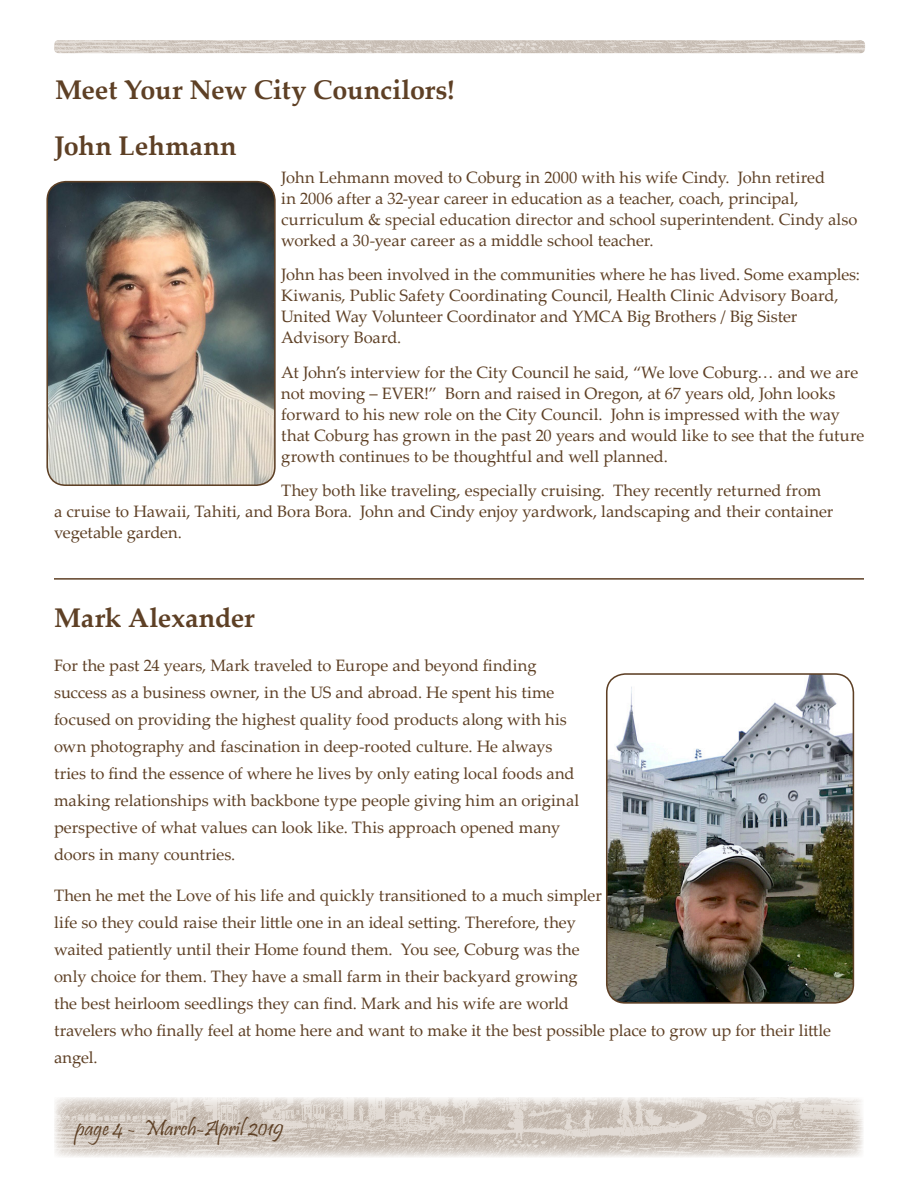
<style>
.page{position:relative;width:918px;height:1188px;background:#fff}
.page>*{position:absolute;margin:0;border:0;box-sizing:border-box;transform-origin:0 0}
.HEADING{font:700 27px "Palatino Linotype";color:#5e4025}
.t1{font:22.5px "Pristina";color:#5e4025}
.Article_Text{font:16.5px/27px "Palatino Linotype";letter-spacing:-.005em;color:#5e4025}
</style>
<div class="page">
<img style="left:54px;top:1097px;width:809px;height:60px">
<img style="left:54px;top:40px;width:811px;height:13px">
<img style="left:49px;top:182px;width:224px;height:303px">
<div style="left:46px;top:181px;width:230px;height:305px;border:2px solid #5e4025;border-radius:19px"></div>
<img style="left:607px;top:674px;width:246px;height:327px">
<div style="left:606px;top:673px;width:248px;height:331px;border:2px solid #5e4025;border-radius:19px"></div>
<hr style="left:54px;top:578px;width:810px;height:2px;background:#5e4025">
<p class="HEADING" style="left:55px;top:71px;width:401px">Meet Your New City Councilors!</p>
<p class="HEADING" style="left:54px;top:126px;width:184px">John Lehmann</p>
<p class="Article_Text" style="left:281px;top:166px;width:578px;line-height:21px">John Lehmann moved to Coburg in 2000 with his wife Cindy. John retired<br>in 2006 after a 32-year career in education as a teacher, coach, principal, curriculum &amp; special education director and school superintendent. Cindy also worked a 30-year career as a middle school teacher.</p>
<p class="Article_Text" style="left:281px;top:263px;width:580px;line-height:21px">John has been involved in the communities where he has lived. Some examples:<br>Kiwanis, Public Safety Coordinating Council, Health Clinic Advisory Board, United Way Volunteer Coordinator and YMCA Big Brothers / Big Sister Advisory Board.</p>
<p class="Article_Text" style="left:281px;top:361px;width:585px;line-height:21px">At John’s interview for the City Council he said, “We love Coburg… and we are not moving – EVER!” Born and raised in Oregon, at 67 years old, John looks forward to his new role on the City Council. John is impressed with the way that Coburg has grown in the past 20 years and would like to see that the future growth continues to be thoughtful and well planned.</p>
<p class="Article_Text" style="left:54px;top:479px;width:781px;line-height:21px;text-indent:227px">They both like traveling, especially cruising. They recently returned from a cruise to Hawaii, Tahiti, and Bora Bora. John and Cindy enjoy yardwork, landscaping and their container vegetable garden.</p>
<p class="HEADING" style="left:54px;top:598px;width:202px">Mark Alexander</p>
<p class="Article_Text" style="left:54px;top:651px;width:527px">For the past 24 years, Mark traveled to Europe and beyond finding success as a business owner, in the US and abroad. He spent his time focused on providing the highest quality food products along with his own photography and fascination in deep-rooted culture. He always tries to find the essence of where he lives by only eating local foods and making relationships with backbone type people giving him an original perspective of what values can look like. This approach opened many doors in many countries.</p>
<p class="Article_Text" style="left:54px;top:881px;width:779px">Then he met the Love of his life and quickly transitioned to a much simpler<br>life so they could raise their little one in an ideal setting. Therefore, they<br>waited patiently until their Home found them. You see, Coburg was the<br>only choice for them. They have a small farm in their backyard growing<br>the best heirloom seedlings they can find. Mark and his wife are world<br>travelers who finally feel at home here and want to make it the best possible place to grow up for their little angel.</p>
<h2 class="t1" style="left:76px;top:1116px;width:209px">page 4 - March-April 2019</h2>
</div>
